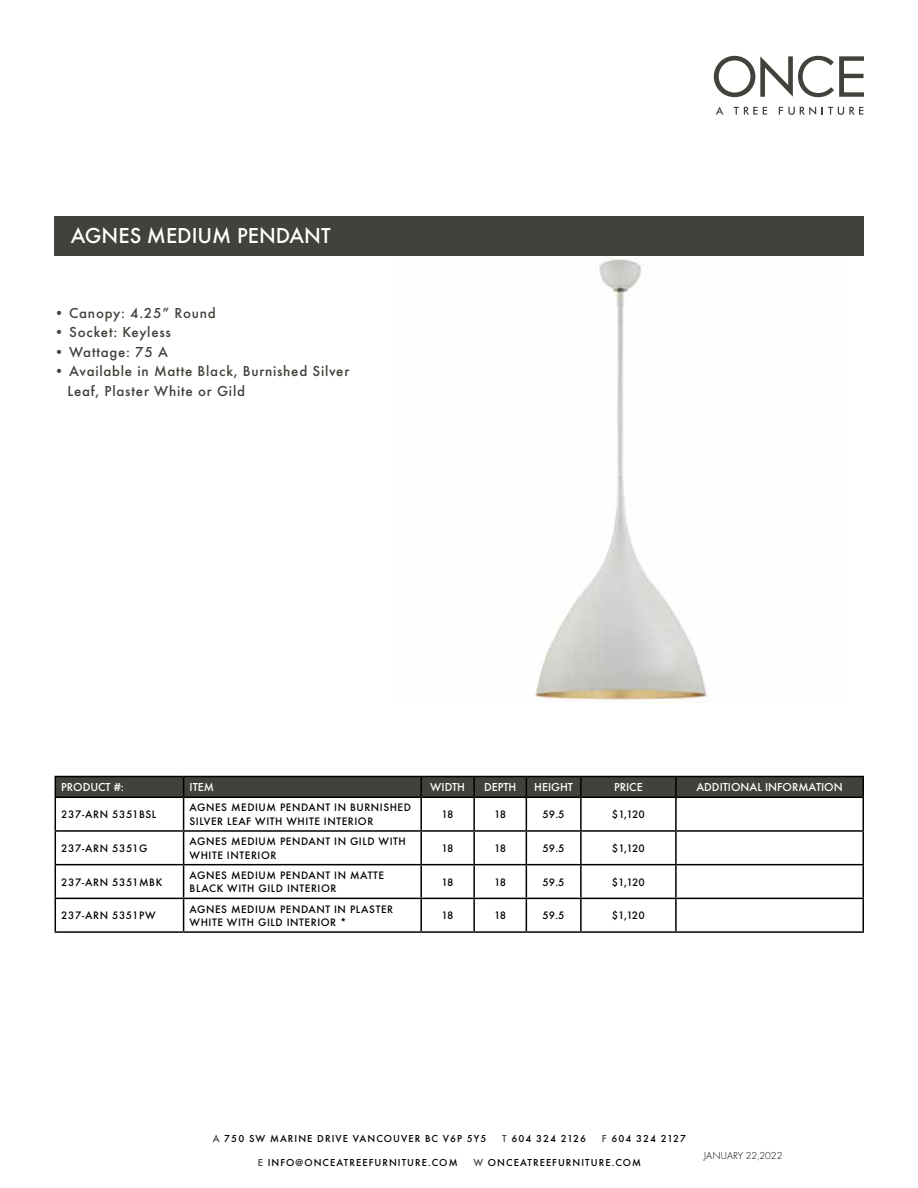
<style>
.page{position:relative;width:918px;height:1188px;background:#fff}
.page>*{position:absolute;margin:0;border:0;box-sizing:border-box;transform-origin:0 0}
.t1{font:500 22.5px "Futura EFCEOP";color:#fff}
.t2{font:500 15px/19.5px "Futura EFCEOP";letter-spacing:.05em;color:#42413b}
.t3{font:500 12px "Futura EFCEOP";color:#fff}
.t4{font:500 11.25px/13.5px "Futura EFCEOP";letter-spacing:.05em;color:#000}
.t5{font:500 10.5px "Futura EFCEOP";letter-spacing:.1em;color:#000}
.t6{font:300 10.5px "Futura EFCEOP";color:#000}
.s1{color:#42413b}
</style>
<div class="page">
<img style="left:535px;top:259px;width:174px;height:443px">
<div style="left:54px;top:216px;width:810px;height:40px;background:#42413b"></div>
<svg style="left:716px;top:107px;width:7px;height:8px"></svg>
<svg style="left:734px;top:107px;width:33px;height:8px"></svg>
<svg style="left:779px;top:107px;width:37px;height:8px"></svg>
<svg style="left:822px;top:107px;width:41px;height:8px"></svg>
<svg style="left:714px;top:56px;width:150px;height:41px"></svg>
<svg style="left:56px;top:798px;width:806px;height:133px"></svg>
<hr style="left:55px;top:798px;width:1px;height:32px;background:#000">
<hr style="left:183px;top:798px;width:1px;height:32px;background:#000">
<hr style="left:420px;top:798px;width:2px;height:32px;background:#000">
<hr style="left:473px;top:798px;width:2px;height:32px;background:#000">
<hr style="left:526px;top:798px;width:1px;height:32px;background:#000">
<hr style="left:580px;top:798px;width:2px;height:32px;background:#000">
<hr style="left:675px;top:798px;width:2px;height:32px;background:#000">
<hr style="left:862px;top:798px;width:2px;height:32px;background:#000">
<hr style="left:55px;top:832px;width:1px;height:32px;background:#000">
<hr style="left:183px;top:832px;width:1px;height:32px;background:#000">
<hr style="left:420px;top:832px;width:2px;height:32px;background:#000">
<hr style="left:473px;top:832px;width:2px;height:32px;background:#000">
<hr style="left:526px;top:832px;width:1px;height:32px;background:#000">
<hr style="left:580px;top:832px;width:2px;height:32px;background:#000">
<hr style="left:675px;top:832px;width:2px;height:32px;background:#000">
<hr style="left:862px;top:832px;width:2px;height:32px;background:#000">
<hr style="left:55px;top:865px;width:1px;height:33px;background:#000">
<hr style="left:183px;top:865px;width:1px;height:33px;background:#000">
<hr style="left:420px;top:865px;width:2px;height:33px;background:#000">
<hr style="left:473px;top:865px;width:2px;height:33px;background:#000">
<hr style="left:526px;top:865px;width:1px;height:33px;background:#000">
<hr style="left:580px;top:865px;width:2px;height:33px;background:#000">
<hr style="left:675px;top:865px;width:2px;height:33px;background:#000">
<hr style="left:862px;top:865px;width:2px;height:33px;background:#000">
<hr style="left:55px;top:899px;width:1px;height:32px;background:#000">
<hr style="left:183px;top:899px;width:1px;height:32px;background:#000">
<hr style="left:420px;top:899px;width:2px;height:32px;background:#000">
<hr style="left:473px;top:899px;width:2px;height:32px;background:#000">
<hr style="left:526px;top:899px;width:1px;height:32px;background:#000">
<hr style="left:580px;top:899px;width:2px;height:32px;background:#000">
<hr style="left:675px;top:899px;width:2px;height:32px;background:#000">
<hr style="left:862px;top:899px;width:2px;height:32px;background:#000">
<hr style="left:55px;top:776px;width:129px;height:1px;background:#000">
<hr style="left:184px;top:776px;width:237px;height:1px;background:#000">
<hr style="left:421px;top:776px;width:53px;height:1px;background:#000">
<hr style="left:474px;top:776px;width:52px;height:1px;background:#000">
<hr style="left:526px;top:776px;width:55px;height:1px;background:#000">
<svg style="left:55px;top:777px;width:807px;height:20px;background:#3e3d38"></svg>
<hr style="left:581px;top:776px;width:95px;height:1px;background:#000">
<hr style="left:580px;top:777px;width:2px;height:20px;background:#000">
<hr style="left:676px;top:776px;width:188px;height:1px;background:#000">
<hr style="left:675px;top:777px;width:2px;height:20px;background:#000">
<hr style="left:862px;top:777px;width:2px;height:20px;background:#000">
<hr style="left:55px;top:797px;width:129px;height:1px;background:#000">
<hr style="left:184px;top:797px;width:237px;height:1px;background:#000">
<hr style="left:421px;top:797px;width:53px;height:1px;background:#000">
<hr style="left:474px;top:797px;width:52px;height:1px;background:#000">
<hr style="left:526px;top:797px;width:55px;height:1px;background:#000">
<hr style="left:581px;top:797px;width:95px;height:1px;background:#000">
<hr style="left:676px;top:797px;width:188px;height:1px;background:#000">
<hr style="left:55px;top:830px;width:129px;height:2px;background:#000">
<hr style="left:184px;top:830px;width:237px;height:2px;background:#000">
<hr style="left:421px;top:830px;width:53px;height:2px;background:#000">
<hr style="left:474px;top:830px;width:52px;height:2px;background:#000">
<hr style="left:526px;top:830px;width:55px;height:2px;background:#000">
<hr style="left:581px;top:830px;width:95px;height:2px;background:#000">
<hr style="left:676px;top:830px;width:188px;height:2px;background:#000">
<hr style="left:55px;top:864px;width:129px;height:1px;background:#000">
<hr style="left:184px;top:864px;width:237px;height:1px;background:#000">
<hr style="left:421px;top:864px;width:53px;height:1px;background:#000">
<hr style="left:474px;top:864px;width:52px;height:1px;background:#000">
<hr style="left:526px;top:864px;width:55px;height:1px;background:#000">
<hr style="left:581px;top:864px;width:95px;height:1px;background:#000">
<hr style="left:676px;top:864px;width:188px;height:1px;background:#000">
<hr style="left:55px;top:898px;width:129px;height:1px;background:#000">
<hr style="left:184px;top:898px;width:237px;height:1px;background:#000">
<hr style="left:421px;top:898px;width:53px;height:1px;background:#000">
<hr style="left:474px;top:898px;width:52px;height:1px;background:#000">
<hr style="left:526px;top:898px;width:55px;height:1px;background:#000">
<hr style="left:581px;top:898px;width:95px;height:1px;background:#000">
<hr style="left:676px;top:898px;width:188px;height:1px;background:#000">
<hr style="left:55px;top:931px;width:129px;height:2px;background:#000">
<hr style="left:184px;top:931px;width:237px;height:2px;background:#000">
<hr style="left:421px;top:931px;width:53px;height:2px;background:#000">
<hr style="left:474px;top:931px;width:52px;height:2px;background:#000">
<hr style="left:526px;top:931px;width:55px;height:2px;background:#000">
<hr style="left:581px;top:931px;width:95px;height:2px;background:#000">
<hr style="left:676px;top:931px;width:188px;height:2px;background:#000">
<h1 class="t1" style="left:71px;top:221px;width:261px">AGNES MEDIUM PENDANT</h1>
<h2 class="t2" style="left:54px;top:303px;width:163px">• Canopy: 4.25” Round</h2>
<h2 class="t2" style="left:54px;top:322px;width:118px">• Socket: Keyless</h2>
<h2 class="t2" style="left:54px;top:342px;width:116px">• Wattage: 75 A</h2>
<h2 class="t2" style="left:68px;top:361px;width:283px;text-indent:-14px">• Available in Matte Black, Burnished Silver<br>Leaf, Plaster White or Gild</h2>
<p class="t3" style="left:61px;top:780px;width:64px">PRODUCT #:</p>
<p class="t3" style="left:190px;top:780px;width:26px">ITEM</p>
<p class="t3" style="left:430px;top:780px;width:36px">WIDTH</p>
<p class="t3" style="left:484px;top:780px;width:34px">DEPTH</p>
<p class="t3" style="left:534px;top:780px;width:40px">HEIGHT</p>
<p class="t3" style="left:614px;top:780px;width:30px">PRICE</p>
<p class="t3" style="left:696px;top:780px;width:148px">ADDITIONAL INFORMATION</p>
<p class="t4" style="left:61px;top:808px;width:97px">237-ARN 5351BSL</p>
<p class="t4" style="left:190px;top:801px;width:223px">AGNES MEDIUM PENDANT IN BURNISHED<br>SILVER LEAF WITH WHITE INTERIOR</p>
<p class="t4" style="left:442px;top:808px;width:14px">18</p>
<p class="t4" style="left:494px;top:808px;width:14px">18</p>
<p class="t4" style="left:543px;top:808px;width:23px">59.5</p>
<p class="t4" style="left:612px;top:808px;width:34px">$1,120</p>
<p class="t4" style="left:61px;top:841px;width:88px">237-ARN 5351G</p>
<p class="t4" style="left:190px;top:835px;width:218px">AGNES MEDIUM PENDANT IN GILD WITH<br>WHITE INTERIOR</p>
<p class="t4" style="left:442px;top:841px;width:14px">18</p>
<p class="t4" style="left:494px;top:841px;width:14px">18</p>
<p class="t4" style="left:543px;top:841px;width:23px">59.5</p>
<p class="t4" style="left:612px;top:841px;width:34px">$1,120</p>
<p class="t4" style="left:61px;top:875px;width:103px">237-ARN 5351MBK</p>
<p class="t4" style="left:190px;top:868px;width:196px">AGNES MEDIUM PENDANT IN MATTE<br>BLACK WITH GILD INTERIOR</p>
<p class="t4" style="left:442px;top:875px;width:14px">18</p>
<p class="t4" style="left:494px;top:875px;width:14px">18</p>
<p class="t4" style="left:543px;top:875px;width:23px">59.5</p>
<p class="t4" style="left:612px;top:875px;width:34px">$1,120</p>
<p class="t4" style="left:61px;top:909px;width:96px">237-ARN 5351PW</p>
<p class="t4" style="left:190px;top:902px;width:205px">AGNES MEDIUM PENDANT IN PLASTER<br>WHITE WITH GILD INTERIOR *</p>
<p class="t4" style="left:442px;top:909px;width:14px">18</p>
<p class="t4" style="left:494px;top:909px;width:14px">18</p>
<p class="t4" style="left:543px;top:909px;width:23px">59.5</p>
<p class="t4" style="left:612px;top:909px;width:34px">$1,120</p>
<p class="t5" style="left:213px;top:1132px;width:275px"><span class="s1">A</span> 750 SW MARINE DRIVE VANCOUVER BC V6P 5Y5</p>
<p class="t5" style="left:502px;top:1132px;width:86px"><span class="s1">T</span> 604 324 2126</p>
<p class="t5" style="left:602px;top:1132px;width:86px"><span class="s1">F</span> 604 324 2127</p>
<p class="t5" style="left:258px;top:1156px;width:201px"><span class="s1">E</span> INFO@ONCEATREEFURNITURE.COM</p>
<p class="t5" style="left:473px;top:1156px;width:169px"><span class="s1">W</span> ONCEATREEFURNITURE.COM</p>
<p class="t6" style="left:704px;top:1150px;width:80px">JANUARY 22,2022</p>
</div>
